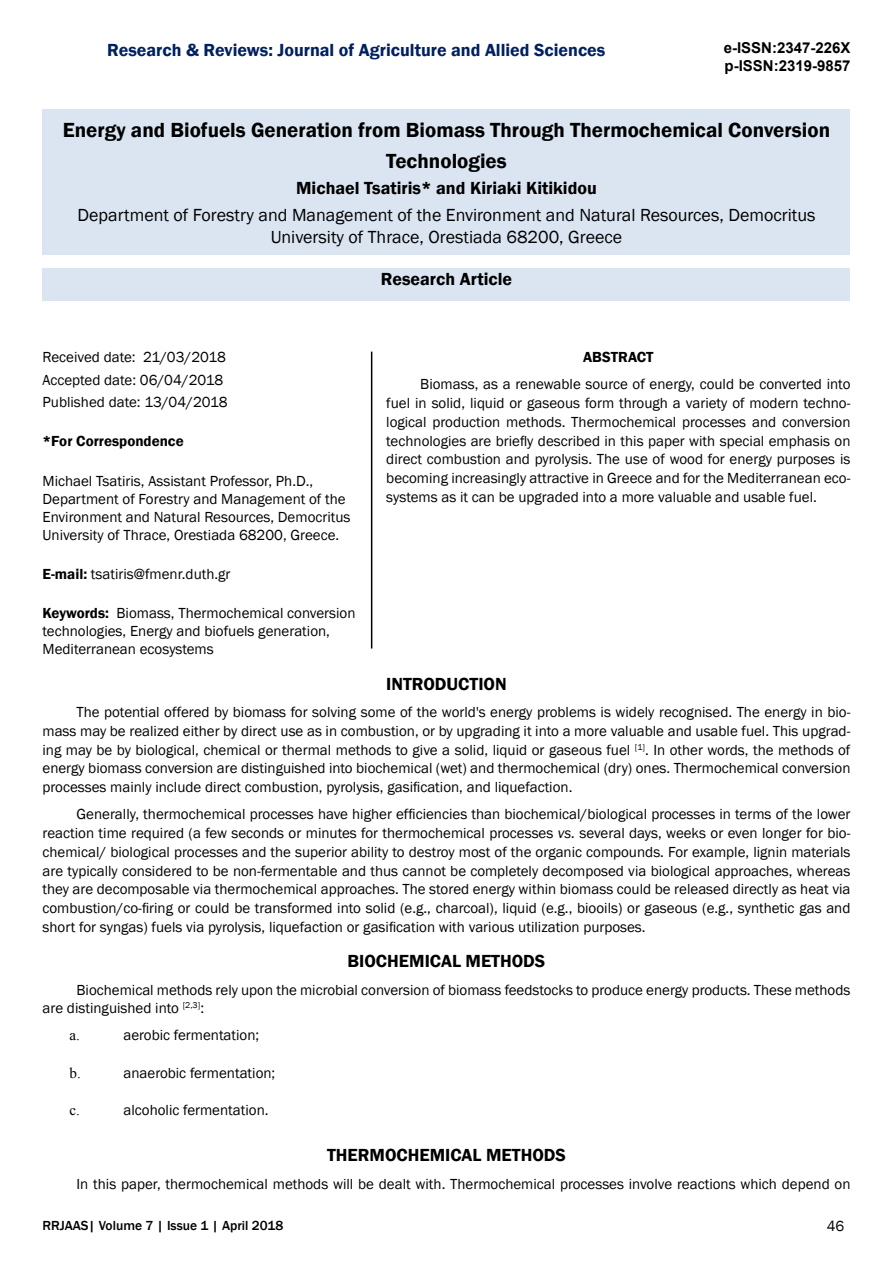
<style>
.page{position:relative;width:893px;height:1263px;background:#fff}
.page>*{position:absolute;margin:0;border:0;box-sizing:border-box;transform-origin:0 0}
.t1{font:600 21px/31.5px "Franklin Gothic";color:#000;text-align:center}
.t2{font:18px/21.9px "Franklin Gothic";color:#000;text-align:center}
.t3{font:600 18px "Franklin Gothic";color:#000}
.t4{font:600 18px "Franklin Gothic";color:#002060}
.t5{font:15px/18.8px "Franklin Gothic";color:#000}
.t6{font:700 15px/18px "Arial";color:#000}
.t7{font:600 15px "Franklin Gothic";color:#000}
.t8{font:15px "Times New Roman";color:#000}
.t9{font:500 13.5px "Franklin Gothic";color:#000}
.s1{font-weight:600}
.s2{font-style:italic}
</style>
<div class="page">
<div style="left:43px;top:109px;width:807px;height:146px;background:#dbe5f1"></div>
<div style="left:43px;top:268px;width:807px;height:33px;background:#dbe5f1"></div>
<hr style="left:371px;top:352px;width:1px;height:296px;background:#000">
<p class="t4" style="left:107px;top:38px;width:500px">Research &amp; Reviews: Journal of Agriculture and Allied Sciences</p>
<p class="t6" style="left:724px;top:40px;width:128px">e-ISSN:2347-226X p-ISSN:2319-9857</p>
<h1 class="t1" style="left:63px;top:114px;width:769px">Energy and Biofuels Generation from Biomass Through Thermochemical Conversion<br>Technologies</h1>
<p class="t3" style="left:296px;top:177px;width:302px">Michael Tsatiris* and Kiriaki Kitikidou</p>
<p class="t2" style="left:78px;top:204px;width:739px">Department of Forestry and Management of the Environment and Natural Resources, Democritus<br>University of Thrace, Orestiada 68200, Greece</p>
<p class="t3" style="left:381px;top:268px;width:133px">Research Article</p>
<p class="t5" style="left:43px;top:346px;width:187px;line-height:22.5px">Received date: 21/03/2018<br>Accepted date: 06/04/2018<br>Published date: 13/04/2018</p>
<p class="t7" style="left:43px;top:432px;width:143px">*For Correspondence</p>
<p class="t5" style="left:43px;top:472px;width:310px;line-height:18px">Michael Tsatiris, Assistant Professor, Ph.D., Department of Forestry and Management of the Environment and Natural Resources, Democritus University of Thrace, Orestiada 68200, Greece.</p>
<p class="t5" style="left:43px;top:565px;width:190px"><span class="s1">E-mail:</span> tsatiris@fmenr.duth.gr</p>
<p class="t5" style="left:43px;top:604px;width:314px;line-height:18px"><span class="s1">Keywords:</span> Biomass, Thermochemical conversion technologies, Energy and biofuels generation,<br>Mediterranean ecosystems</p>
<p class="t7" style="left:583px;top:348px;width:72px">ABSTRACT</p>
<p class="t5" style="left:386px;top:375px;width:466px;text-align:justify;text-indent:34px">Biomass, as a renewable source of energy, could be converted into fuel in solid, liquid or gaseous form through a variety of modern techno&shy;logical production methods. Thermochemical processes and conversion technologies are briefly described in this paper with special emphasis on direct combustion and pyrolysis. The use of wood for energy purposes is becoming increasingly attractive in Greece and for the Mediterranean eco&shy;systems as it can be upgraded into a more valuable and usable fuel.</p>
<p class="t3" style="left:386px;top:673px;width:122px">INTRODUCTION</p>
<p class="t5" style="left:43px;top:703px;width:809px;text-align:justify;text-indent:34px">The potential offered by biomass for solving some of the world's energy problems is widely recognised. The energy in bio&shy;mass may be realized either by direct use as in combustion, or by upgrading it into a more valuable and usable fuel. This upgrad&shy;ing may be by biological, chemical or thermal methods to give a solid, liquid or gaseous fuel <sup>[1]</sup>. In other words, the methods of energy biomass conversion are distinguished into biochemical (wet) and thermochemical (dry) ones. Thermochemical conversion processes mainly include direct combustion, pyrolysis, gasification, and liquefaction.</p>
<p class="t5" style="left:43px;top:805px;width:809px;text-align:justify;text-indent:34px">Generally, thermochemical processes have higher efficiencies than biochemical/biological processes in terms of the lower reaction time required (a few seconds or minutes for thermochemical processes <span class="s2">vs.</span> several days, weeks or even longer for bio&shy;chemical/ biological processes and the superior ability to destroy most of the organic compounds. For example, lignin materials are typically considered to be non-fermentable and thus cannot be completely decomposed via biological approaches, whereas they are decomposable via thermochemical approaches. The stored energy within biomass could be released directly as heat via combustion/co-firing or could be transformed into solid (e.g., charcoal), liquid (e.g., biooils) or gaseous (e.g., synthetic gas and short for syngas) fuels via pyrolysis, liquefaction or gasification with various utilization purposes.</p>
<p class="t3" style="left:348px;top:950px;width:199px">BIOCHEMICAL METHODS</p>
<p class="t5" style="left:43px;top:980px;width:809px;text-indent:34px">Biochemical methods rely upon the microbial conversion of biomass feedstocks to produce energy products. These methods are distinguished into <sup>[2,3]</sup>:</p>
<p class="t8" style="left:70px;top:1025px;width:12px">a.</p>
<p class="t5" style="left:124px;top:1026px;width:137px">aerobic fermentation;</p>
<p class="t8" style="left:70px;top:1062px;width:13px">b.</p>
<p class="t5" style="left:124px;top:1063px;width:153px">anaerobic fermentation;</p>
<p class="t8" style="left:70px;top:1100px;width:12px">c.</p>
<p class="t5" style="left:124px;top:1101px;width:147px">alcoholic fermentation.</p>
<p class="t3" style="left:327px;top:1144px;width:240px">THERMOCHEMICAL METHODS</p>
<p class="t5" style="left:77px;top:1174px;width:775px">In this paper, thermochemical methods will be dealt with. Thermochemical processes involve reactions which depend on</p>
<p class="t9" style="left:43px;top:1217px;width:242px">RRJAAS| Volume 7 | Issue 1 | April 2018</p>
<p class="t5" style="left:827px;top:1217px;width:19px">46</p>
</div>
